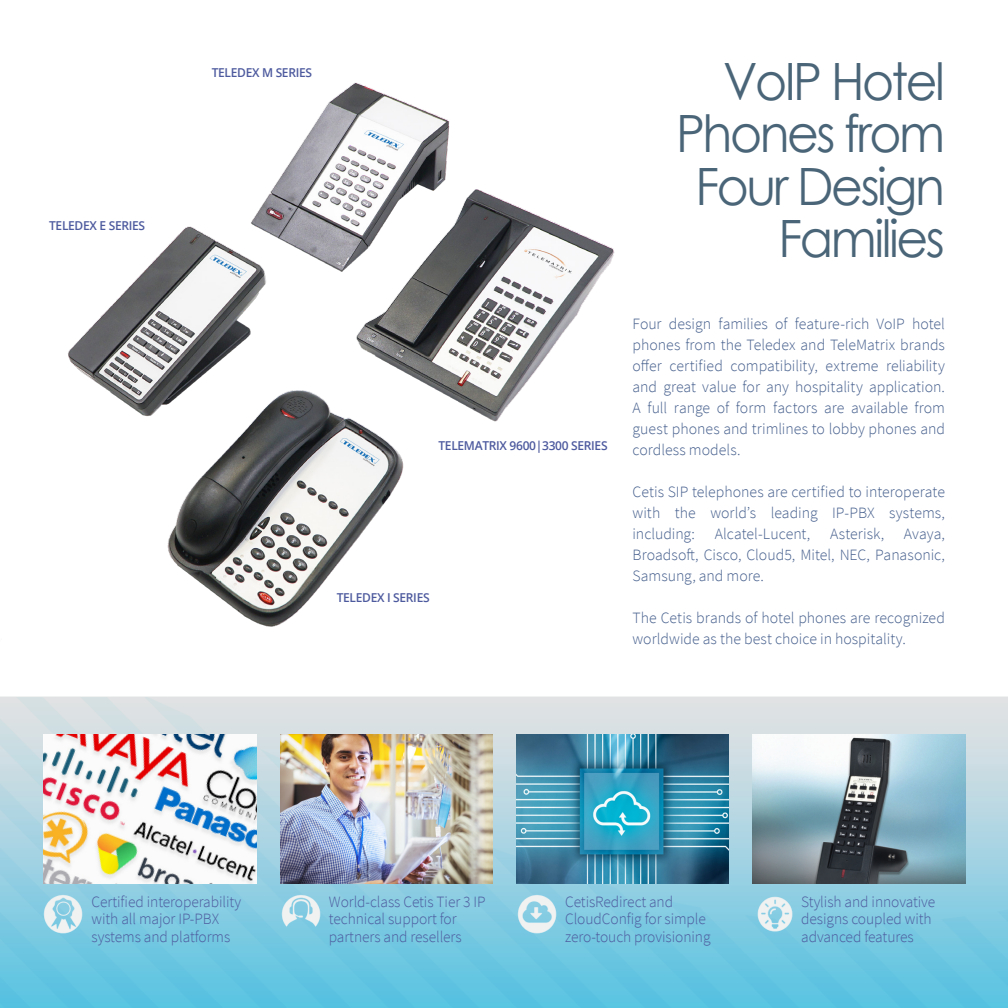
<style>
.page{position:relative;width:1008px;height:1008px;background:#fff}
.page>*{position:absolute;margin:0;border:0;box-sizing:border-box;transform-origin:0 0}
.Page_Header{font:51.45px/52.5px "Century Gothic";letter-spacing:-.05em;color:#4a6578;text-align:right;scale:.95 1}
.Sidebar_Column{font:300 15.75px/21px "Source Sans Pro";color:#445e8c;text-align:justify}
.Thumbnail_Paragraph{font:300 15.75px/17.5px "Source Sans Pro";letter-spacing:-.005em;color:#4d5a9e}
.Timeline_Paragraph{font:600 12.25px "Open Sans";letter-spacing:-.025em;color:#4d5a9e}
</style>
<div class="page">
<img style="left:0;top:696px;width:1008px;height:148px">
<svg style="left:0;top:697px;width:31px;height:311px;background:#9ed2e2"></svg>
<svg style="left:31px;top:697px;width:111px;height:311px;background:#90cee1"></svg>
<svg style="left:142px;top:697px;width:339px;height:311px;background:#a4d3e2"></svg>
<svg style="left:260px;top:749px;width:256px;height:259px;background:#81cae1"></svg>
<svg style="left:375px;top:801px;width:141px;height:207px;background:#77c8e0"></svg>
<svg style="left:482px;top:844px;width:526px;height:164px;background:#74c7e1"></svg>
<img style="left:68px;top:83px;width:547px;height:544px">
<img style="left:44px;top:734px;width:213px;height:149px">
<img style="left:280px;top:734px;width:213px;height:149px">
<img style="left:516px;top:734px;width:213px;height:149px">
<img style="left:753px;top:734px;width:212px;height:149px">
<img style="left:43px;top:893px;width:41px;height:40px">
<img style="left:280px;top:893px;width:41px;height:40px">
<img style="left:516px;top:893px;width:41px;height:40px">
<img style="left:756px;top:895px;width:37px;height:38px">
<p class="Timeline_Paragraph" style="left:49px;top:217px;width:98px">TELEDEX E SERIES</p>
<p class="Timeline_Paragraph" style="left:212px;top:65px;width:102px">TELEDEX M SERIES</p>
<p class="Timeline_Paragraph" style="left:438px;top:438px;width:171px">TELEMATRIX 9600|3300 SERIES</p>
<p class="Timeline_Paragraph" style="left:337px;top:589px;width:95px">TELEDEX I SERIES</p>
<p class="Page_Header" style="left:676px;top:54px;width:285px">VoIP Hotel<br>Phones from<br>Four Design<br>Families</p>
<p class="Sidebar_Column" style="left:633px;top:314px;width:314px">Four design families of feature-rich VoIP hotel phones from the Teledex and TeleMatrix brands offer certified compatibility, extreme reliability and great value for any hospitality application.<br>A full range of form factors are available from guest phones and trimlines to lobby phones and cordless models.</p>
<p class="Sidebar_Column" style="left:633px;top:482px;width:314px">Cetis SIP telephones are certified to interoperate with the world’s leading IP-PBX systems, including:</p>
<p class="Sidebar_Column" style="left:715px;top:524px;width:97px">Alcatel-Lucent,</p>
<p class="Sidebar_Column" style="left:830px;top:524px;width:56px">Asterisk,</p>
<p class="Sidebar_Column" style="left:633px;top:524px;width:314px;text-indent:271px">Avaya, Broadsoft, Cisco, Cloud5, Mitel, NEC, Panasonic, Samsung, and more.</p>
<p class="Sidebar_Column" style="left:633px;top:608px;width:314px">The Cetis brands of hotel phones are recognized worldwide as the best choice in hospitality.</p>
<p class="Thumbnail_Paragraph" style="left:92px;top:893px;width:151px">Certified interoperability with all major IP-PBX systems and platforms</p>
<p class="Thumbnail_Paragraph" style="left:565px;top:893px;width:147px">CetisRedirect and<br>CloudConfig for simple zero-touch provisioning</p>
<p class="Thumbnail_Paragraph" style="left:801px;top:893px;width:136px">Stylish and innovative designs coupled with advanced features</p>
<p class="Thumbnail_Paragraph" style="left:329px;top:893px;width:158px">World-class Cetis Tier 3 IP technical support for</p>
<p class="Thumbnail_Paragraph" style="left:329px;top:928px;width:134px">partners and resellers</p>
</div>
